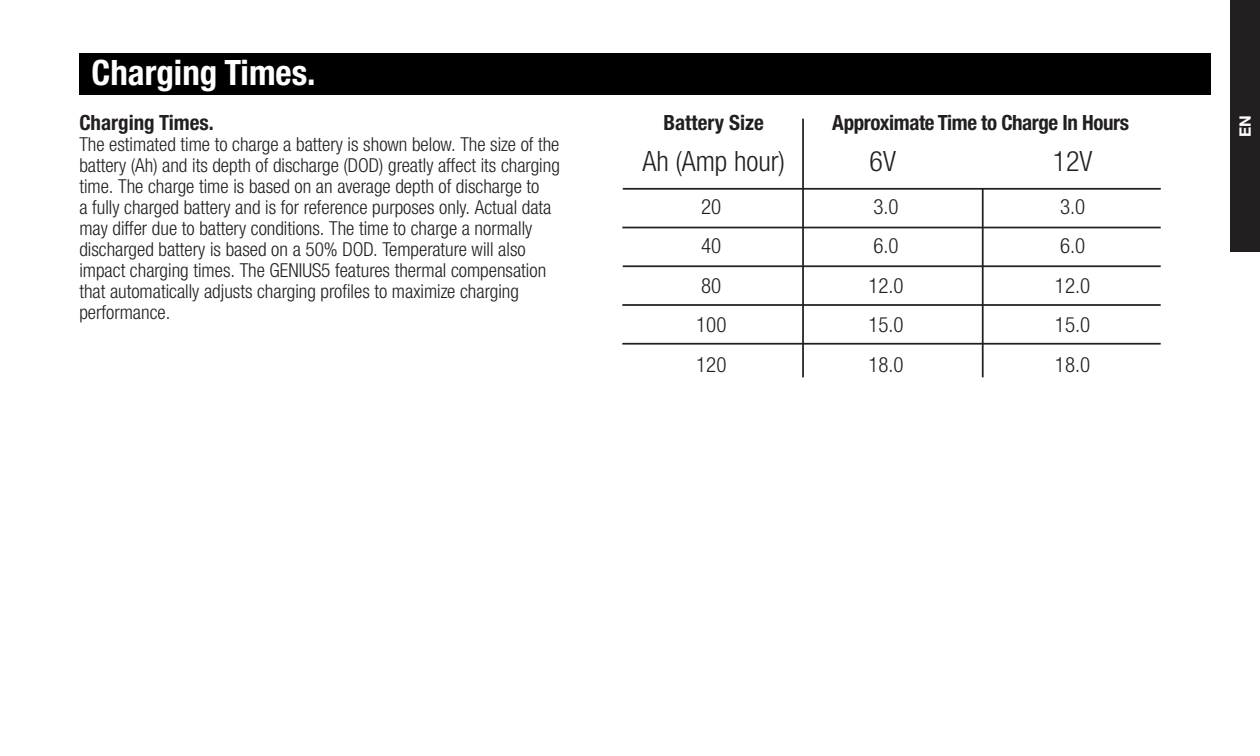
<style>
.page{position:relative;width:1260px;height:756px;background:#fff}
.page>*{position:absolute;margin:0;border:0;box-sizing:border-box;transform-origin:0 0}
.t1{font:700 condensed 35px "Helvetica Neue LTW1 G";color:#fff}
.t2{font:300 condensed 28px "Helvetica Neue LTW1 G";color:#231f20}
.t3{font:300 condensed 21px "Helvetica Neue LTW1 G";color:#231f20}
.t4{font:700 condensed 21px "Helvetica Neue LTW1 G";letter-spacing:-.02em;color:#231f20}
.t5{font:700 condensed 21px "Helvetica Neue LTW1 G";color:#231f20}
.t6{font:300 condensed 19.25px/21px "Helvetica Neue LTW1 G";color:#231f20}
.t7{font:700 15.75px "Helvetica Neue LT Std";color:#fff}
</style>
<div class="page">
<div style="left:1230px;top:0;width:30px;height:252px;background:#231f20"></div>
<div style="left:79px;top:53px;width:1131px;height:41px;background:#000"></div>
<hr style="left:623px;top:188px;width:538px;height:2px;background:#231f20">
<hr style="left:622px;top:227px;width:539px;height:1px;background:#231f20">
<hr style="left:622px;top:304px;width:539px;height:2px;background:#231f20">
<hr style="left:622px;top:343px;width:539px;height:2px;background:#231f20">
<hr style="left:623px;top:265px;width:538px;height:2px;background:#231f20">
<hr style="left:802px;top:119px;width:2px;height:258px;background:#231f20">
<hr style="left:982px;top:189px;width:2px;height:188px;background:#231f20">
<p class="t1" style="left:92px;top:51px;width:226px">Charging Times.</p>
<p class="t5" style="left:79px;top:110px;width:136px">Charging Times.</p>
<p class="t6" style="left:79px;top:134px;width:482px">The estimated time to charge a battery is shown below. The size of the battery (Ah) and its depth of discharge (DOD) greatly affect its charging time. The charge time is based on an average depth of discharge to<br>a fully charged battery and is for reference purposes only. Actual data may differ due to battery conditions. The time to charge a normally discharged battery is based on a 50% DOD. Temperature will also impact charging times. The GENIUS5 features thermal compensation that automatically adjusts charging profiles to maximize charging performance.</p>
<p class="t5" style="left:664px;top:110px;width:102px">Battery Size</p>
<p class="t4" style="left:832px;top:110px;width:298px">Approximate Time to Charge In Hours</p>
<p class="t2" style="left:642px;top:145px;width:144px">Ah (Amp hour)</p>
<p class="t2" style="left:870px;top:145px;width:28px">6V</p>
<p class="t2" style="left:1053px;top:145px;width:41px">12V</p>
<p class="t3" style="left:701px;top:194px;width:22px">20</p>
<p class="t3" style="left:701px;top:234px;width:22px">40</p>
<p class="t3" style="left:701px;top:273px;width:22px">80</p>
<p class="t3" style="left:696px;top:313px;width:32px">100</p>
<p class="t3" style="left:696px;top:352px;width:32px">120</p>
<p class="t3" style="left:873px;top:194px;width:27px">3.0</p>
<p class="t3" style="left:873px;top:234px;width:27px">6.0</p>
<p class="t3" style="left:868px;top:273px;width:37px">12.0</p>
<p class="t3" style="left:868px;top:313px;width:37px">15.0</p>
<p class="t3" style="left:868px;top:352px;width:37px">18.0</p>
<p class="t3" style="left:1060px;top:194px;width:27px">3.0</p>
<p class="t3" style="left:1060px;top:234px;width:27px">6.0</p>
<p class="t3" style="left:1055px;top:273px;width:37px">12.0</p>
<p class="t3" style="left:1055px;top:313px;width:37px">15.0</p>
<p class="t3" style="left:1055px;top:352px;width:37px">18.0</p>
<p class="t7" style="left:1235px;top:137px;width:23px;rotate:-90deg">EN</p>
</div>
